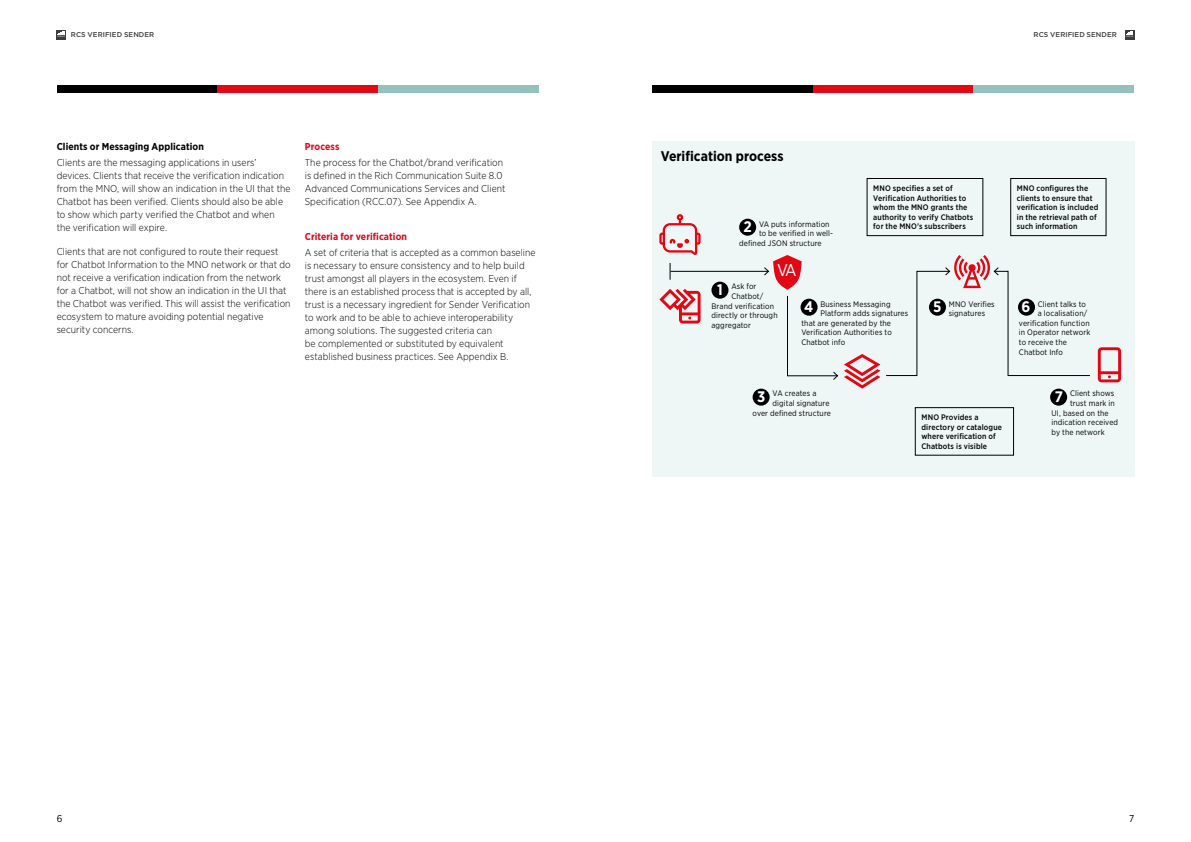
<style>
.page{position:relative;width:1191px;height:842px;background:#fff}
.page>*{position:absolute;margin:0;border:0;box-sizing:border-box;transform-origin:0 0}
.t1{font:17px "Gotham Narrow";color:#fff}
.t2{font:700 15.2px "Gotham Narrow";color:#fff}
.t3{font:700 14px "Gotham Narrow";color:#000}
.t4{font:300 10px/13px "Gotham Narrow";letter-spacing:.005em;color:#000}
.t5{font:700 10px "Gotham Narrow";letter-spacing:.01em;color:#e30613}
.t6{font:700 10px "Gotham Narrow";letter-spacing:.01em;color:#000}
.t7{font:10px "Gotham Narrow";color:#000}
.t8{font:8px/9.6px "Gotham Narrow";letter-spacing:.015em;color:#000}
.t9{font:500 8px/9.6px "Gotham Narrow";letter-spacing:.015em;color:#000}
.t10{font:500 7px "Gotham";letter-spacing:.01em;color:#3c3c3b}
</style>
<div class="page">
<svg style="left:57px;top:30px;width:9px;height:9px"></svg>
<svg style="left:58px;top:32px;width:8px;height:5px"></svg>
<svg style="left:1125px;top:30px;width:9px;height:9px"></svg>
<svg style="left:1125px;top:32px;width:9px;height:5px"></svg>
<div style="left:652px;top:85px;width:161px;height:7px;background:#000"></div>
<div style="left:813px;top:85px;width:160px;height:7px;background:#e30613"></div>
<div style="left:973px;top:85px;width:161px;height:7px;background:#94c0be"></div>
<div style="left:57px;top:85px;width:160px;height:7px;background:#000"></div>
<div style="left:217px;top:85px;width:161px;height:7px;background:#e30613"></div>
<div style="left:378px;top:85px;width:161px;height:7px;background:#94c0be"></div>
<div style="left:652px;top:142px;width:482px;height:335px;background:#eff6f6"></div>
<div style="left:1010px;top:178px;width:96px;height:58px;border:1px solid #000"></div>
<div style="left:866px;top:178px;width:117px;height:58px;border:1px solid #000"></div>
<div style="left:711px;top:282px;width:17px;height:17px;background:#000;border-radius:50%"></div>
<svg style="left:659px;top:289px;width:41px;height:35px"></svg>
<svg style="left:1097px;top:347px;width:24px;height:35px"></svg>
<hr style="left:670px;top:271px;width:98px;height:1px;background:#000">
<svg style="left:669px;top:263px;width:1px;height:17px"></svg>
<svg style="left:763px;top:255px;width:327px;height:134px"></svg>
<svg style="left:659px;top:214px;width:41px;height:41px"></svg>
<div style="left:1050px;top:389px;width:17px;height:17px;background:#000;border-radius:50%"></div>
<div style="left:739px;top:219px;width:17px;height:17px;background:#000;border-radius:50%"></div>
<div style="left:800px;top:299px;width:17px;height:17px;background:#000;border-radius:50%"></div>
<div style="left:1018px;top:299px;width:17px;height:17px;background:#000;border-radius:50%"></div>
<div style="left:929px;top:299px;width:17px;height:17px;background:#000;border-radius:50%"></div>
<div style="left:752px;top:389px;width:17px;height:17px;background:#000;border-radius:50%"></div>
<div style="left:914px;top:407px;width:100px;height:49px;border:1px solid #000"></div>
<p class="t10" style="left:71px;top:31px;width:85px">RCS VERIFIED SENDER</p>
<p class="t10" style="left:1033px;top:31px;width:85px">RCS VERIFIED SENDER</p>
<p class="t6" style="left:57px;top:140px;width:149px">Clients or Messaging Application</p>
<p class="t4" style="left:57px;top:155px;width:235px">Clients are the messaging applications in users’ devices. Clients that receive the verification indication from the MNO, will show an indication in the UI that the Chatbot has been verified. Clients should also be able to show which party verified the Chatbot and when the verification will expire.</p>
<p class="t4" style="left:57px;top:245px;width:235px">Clients that are not configured to route their request for Chatbot Information to the MNO network or that do not receive a verification indication from the network for a Chatbot, will not show an indication in the UI that the Chatbot was verified. This will assist the verification ecosystem to mature avoiding potential negative security concerns.</p>
<p class="t5" style="left:305px;top:140px;width:36px">Process</p>
<p class="t4" style="left:305px;top:155px;width:202px">The process for the Chatbot/brand verification is defined in the Rich Communication Suite 8.0<br>Advanced Communications Services and Client Specification (RCC.07). See Appendix A.</p>
<p class="t5" style="left:305px;top:230px;width:104px">Criteria for verification</p>
<p class="t4" style="left:305px;top:246px;width:232px">A set of criteria that is accepted as a common baseline is necessary to ensure consistency and to help build trust amongst all players in the ecosystem. Even if there is an established process that is accepted by all, trust is a necessary ingredient for Sender Verification to work and to be able to achieve interoperability among solutions. The suggested criteria can<br>be complemented or substituted by equivalent established business practices. See Appendix B.</p>
<h3 class="t3" style="left:660px;top:147px;width:124px">Verification process</h3>
<p class="t8" style="left:759px;top:219px;width:72px">VA puts information</p>
<p class="t8" style="left:759px;top:228px;width:76px">to be verified in well-</p>
<p class="t8" style="left:739px;top:238px;width:84px">defined JSON structure</p>
<h2 class="t2" style="left:743px;top:217px;width:10px">2</h2>
<h1 class="t1" style="left:777px;top:259px;width:21px">VA</h1>
<p class="t9" style="left:873px;top:183px;width:102px">MNO specifies a set of<br>Verification Authorities to whom the MNO grants the authority to verify Chatbots for the MNO’s subscribers</p>
<p class="t9" style="left:1017px;top:183px;width:83px">MNO configures the clients to ensure that verification is included in the retrieval path of such information</p>
<p class="t8" style="left:731px;top:282px;width:27px">Ask for</p>
<p class="t8" style="left:731px;top:291px;width:34px">Chatbot/</p>
<p class="t8" style="left:711px;top:301px;width:64px">Brand verification</p>
<p class="t8" style="left:711px;top:310px;width:68px">directly or through</p>
<p class="t8" style="left:711px;top:320px;width:41px">aggregator</p>
<h2 class="t2" style="left:717px;top:280px;width:7px">1</h2>
<p class="t8" style="left:933px;top:299px;width:63px;text-indent:16px">MNO Verifies<br><sup>5</sup> signatures</p>
<h2 class="t2" style="left:804px;top:297px;width:11px">4</h2>
<p class="t8" style="left:1037px;top:299px;width:50px">Client talks to</p>
<p class="t8" style="left:1037px;top:308px;width:51px">a localisation/</p>
<p class="t8" style="left:1019px;top:318px;width:72px">verification function</p>
<p class="t8" style="left:1019px;top:328px;width:73px">in Operator network</p>
<p class="t8" style="left:1019px;top:337px;width:49px">to receive the</p>
<p class="t8" style="left:1019px;top:347px;width:45px">Chatbot Info</p>
<p class="t8" style="left:820px;top:299px;width:72px">Business Messaging</p>
<p class="t8" style="left:820px;top:308px;width:89px">Platform adds signatures</p>
<p class="t8" style="left:801px;top:318px;width:91px">that are generated by the</p>
<p class="t8" style="left:801px;top:328px;width:92px">Verification Authorities to</p>
<p class="t8" style="left:801px;top:337px;width:45px">Chatbot info</p>
<h2 class="t2" style="left:1021px;top:297px;width:10px">6</h2>
<p class="t8" style="left:772px;top:389px;width:45px">VA creates a</p>
<p class="t8" style="left:772px;top:398px;width:58px">digital signature</p>
<p class="t8" style="left:752px;top:408px;width:80px">over defined structure</p>
<h2 class="t2" style="left:757px;top:387px;width:10px">3</h2>
<p class="t9" style="left:921px;top:412px;width:82px">MNO Provides a directory or catalogue where verification of<br>Chatbots is visible</p>
<p class="t8" style="left:1070px;top:389px;width:46px">Client shows</p>
<p class="t8" style="left:1070px;top:398px;width:46px">trust mark in</p>
<p class="t8" style="left:1051px;top:408px;width:59px">UI, based on the</p>
<p class="t8" style="left:1051px;top:417px;width:68px">indication received</p>
<p class="t8" style="left:1051px;top:427px;width:55px">by the network</p>
<h2 class="t2" style="left:1054px;top:387px;width:10px">7</h2>
<p class="t7" style="left:57px;top:812px;width:7px">6</p>
<p class="t7" style="left:1129px;top:812px;width:7px">7</p>
</div>
